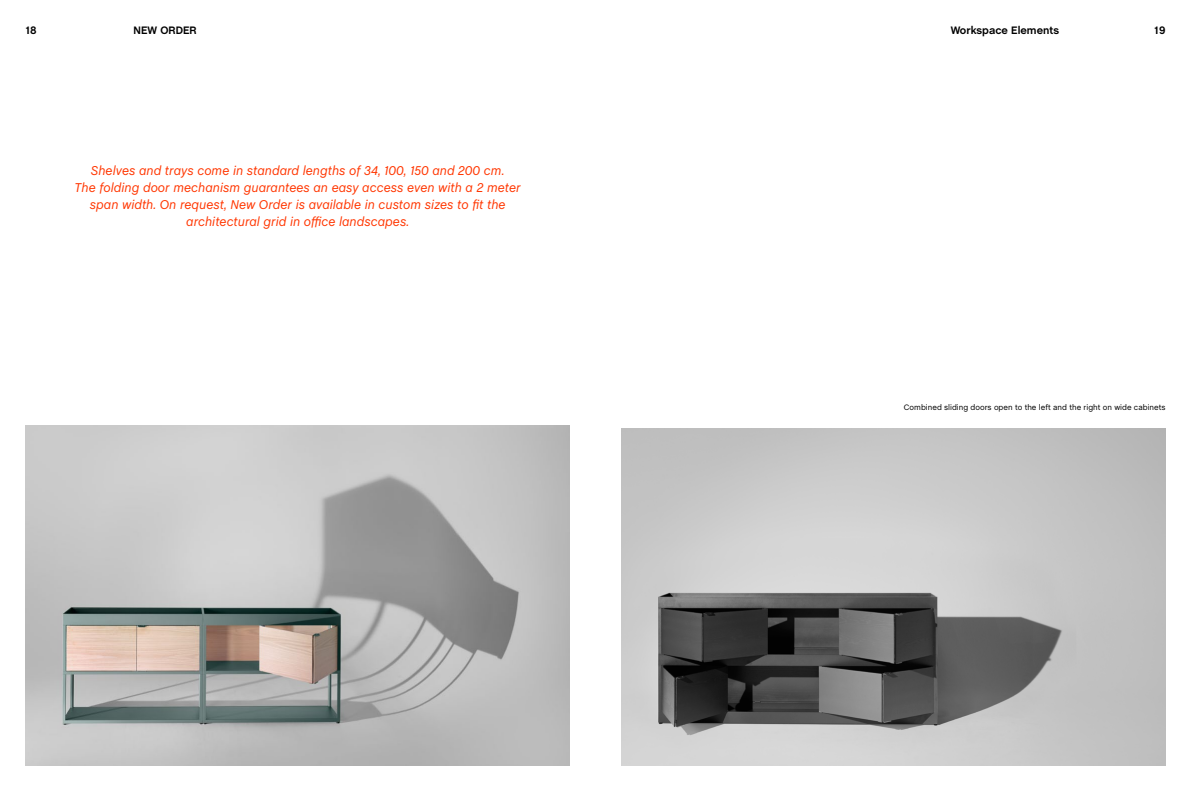
<style>
.page{position:relative;width:1191px;height:808px;background:#fff}
.page>*{position:absolute;margin:0;border:0;box-sizing:border-box;transform-origin:0 0}
.t1{font:italic 13px/17px "Chalet";color:#ff3600;text-align:center}
.t2{font:700 11px "Chalet";color:#000}
.t3{font:8px "Chalet";color:#000}
</style>
<div class="page">
<img style="left:26px;top:425px;width:544px;height:340px">
<img style="left:621px;top:428px;width:544px;height:337px">
<p class="t2" style="left:951px;top:24px;width:110px">Workspace Elements</p>
<p class="t2" style="left:26px;top:23px;width:13px">18</p>
<p class="t2" style="left:134px;top:23px;width:65px">NEW ORDER</p>
<p class="t2" style="left:1154px;top:23px;width:13px">19</p>
<p class="t1" style="left:75px;top:162px;width:448px">Shelves and trays come in standard lengths of 34, 100, 150 and 200 cm.<br>The folding door mechanism guarantees an easy access even with a 2 meter span width. On request, New Order is available in custom sizes to fit the architectural grid in office landscapes.</p>
<p class="t3" style="left:904px;top:402px;width:263px">Combined sliding doors open to the left and the right on wide cabinets</p>
</div>
